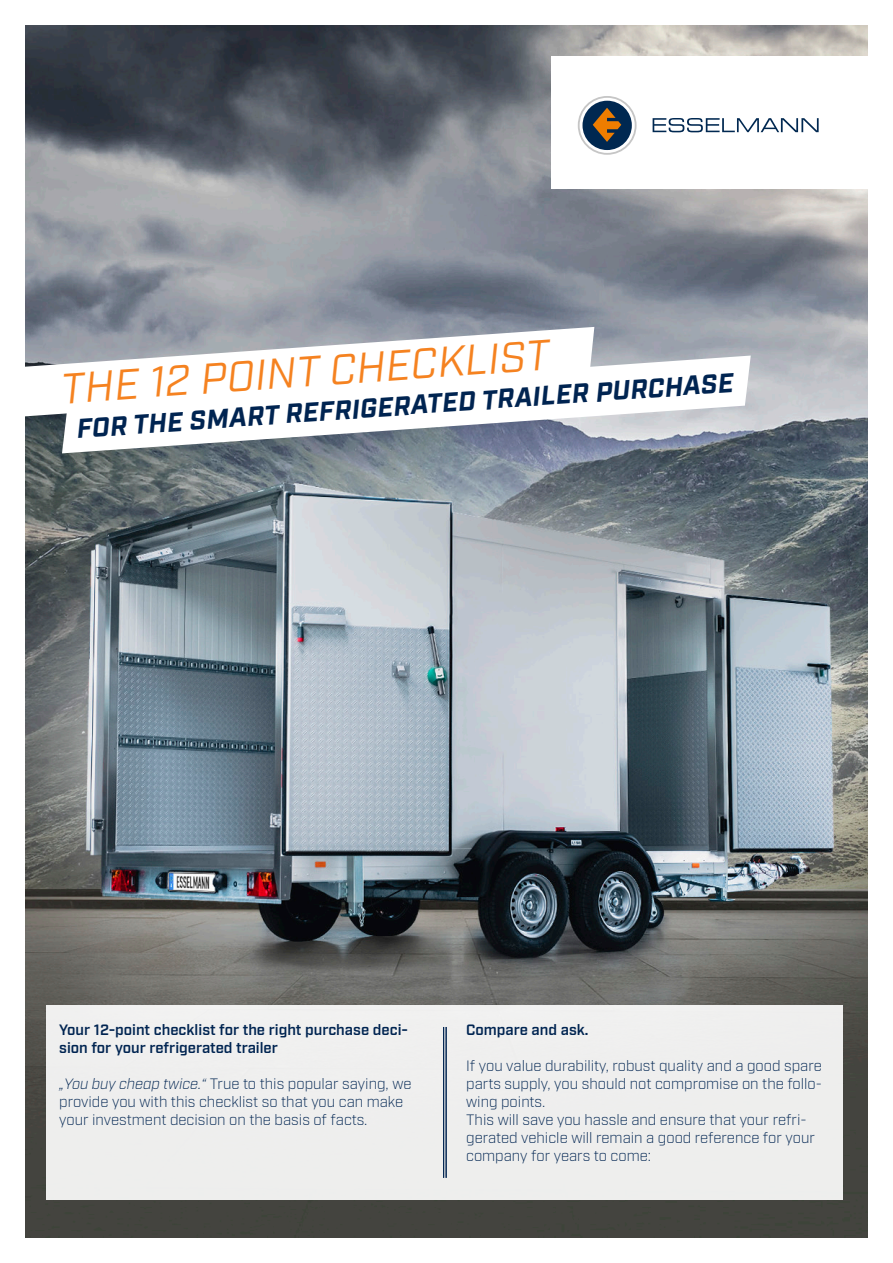
<style>
.page{position:relative;width:893px;height:1263px;background:#fff}
.page>*{position:absolute;margin:0;border:0;box-sizing:border-box;transform-origin:0 0}
.t1{font:italic 42.6px "Industry";color:#f58220}
.t2{font:italic 700 27px "Industry";color:#002451}
.t3{font:300 15px/18px "Industry";color:#002451}
.t4{font:600 15px/18px "Industry";color:#002451}
.s1{font-style:italic}
</style>
<div class="page">
<img style="left:26px;top:26px;width:841px;height:1211px">
<div style="left:552px;top:56px;width:324px;height:132px;background:#fff"></div>
<svg style="left:578px;top:96px;width:59px;height:59px"></svg>
<svg style="left:653px;top:118px;width:166px;height:14px"></svg>
<div style="left:46px;top:1006px;width:797px;height:194px;background:#eee"></div>
<hr style="left:446px;top:1027px;width:1px;height:151px;background:#002451">
<hr style="left:443px;top:1027px;width:1px;height:151px;background:#002451">
<svg style="left:25px;top:327px;width:569px;height:90px"></svg>
<svg style="left:62px;top:356px;width:689px;height:97px"></svg>
<h1 class="t1" style="left:59px;top:364px;width:491px;rotate:-4deg">THE 12 POINT CHECKLIST</h1>
<h2 class="t2" style="left:76px;top:412px;width:660px;rotate:-4deg">FOR THE SMART REFRIGERATED TRAILER PURCHASE</h2>
<p class="t4" style="left:59px;top:1021px;width:350px">Your 12-point checklist for the right purchase deci&shy;sion for your refrigerated trailer</p>
<p class="t3" style="left:59px;top:1074px;width:354px"><span class="s1">„You buy cheap twice.“</span> True to this popular saying, we provide you with this checklist so that you can make your investment decision on the basis of facts.</p>
<p class="t4" style="left:466px;top:1021px;width:124px">Compare and ask.</p>
<p class="t3" style="left:466px;top:1056px;width:357px">If you value durability, robust quality and a good spare parts supply, you should not compromise on the follo&shy;wing points.<br>This will save you hassle and ensure that your refri&shy;gerated vehicle will remain a good reference for your company for years to come:</p>
</div>
